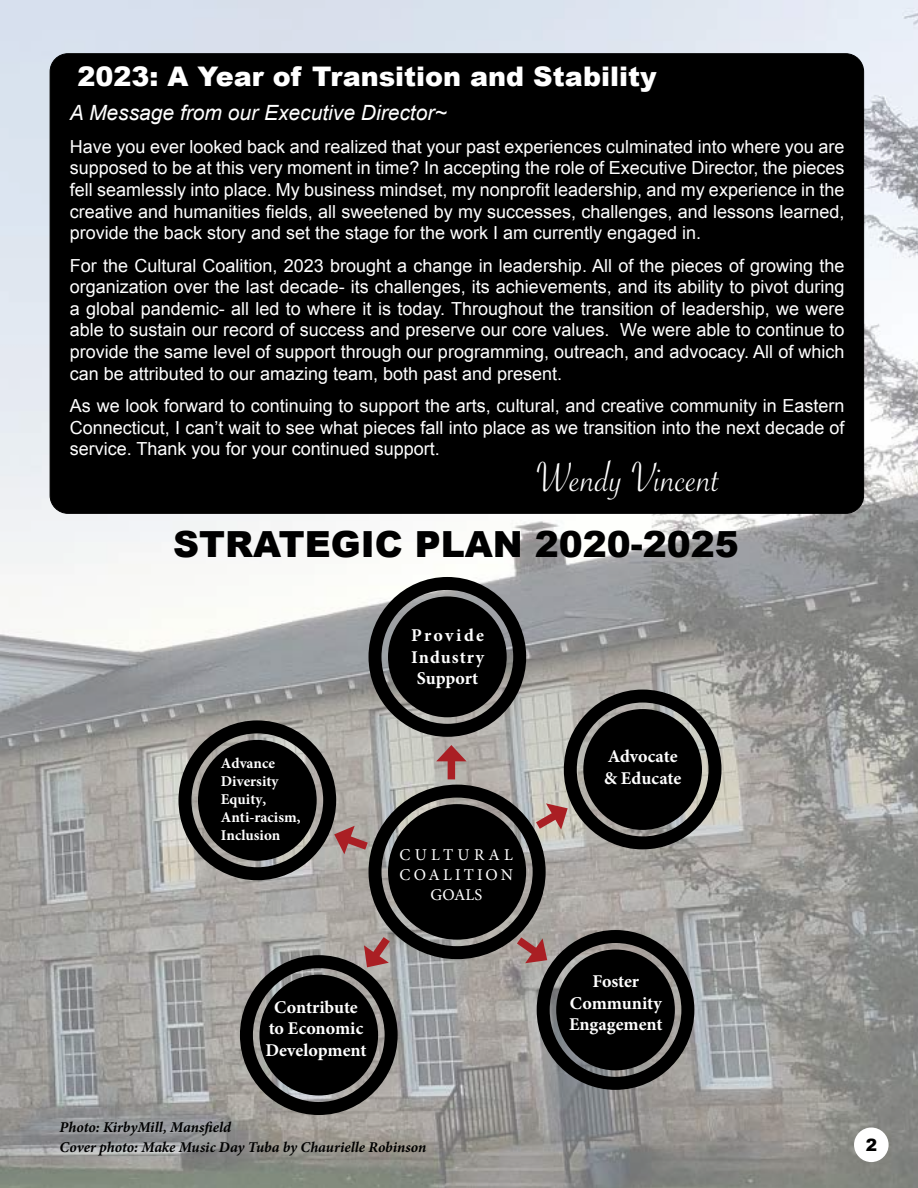
<style>
.page{position:relative;width:918px;height:1188px;background:#fff}
.page>*{position:absolute;margin:0;border:0;box-sizing:border-box;transform-origin:0 0}
.t1{font:45px "Savoye Let Plain";color:#fff}
.t2{font:900 36px "Arial";color:#000}
.t3{font:900 27px "Arial";color:#fff}
.t4{font:italic 21px "Arial";color:#fff}
.t5{font:18px/21.6px "Arial";color:#fff;text-align:justify}
.t6{font:700 18px/21.6px "Minion Pro";color:#fff;text-align:center}
.t7{font:700 18px/21.6px "Minion Pro";letter-spacing:.055em;color:#fff;text-align:center}
.t8{font:900 16.95px "Arial";color:#000}
.t9{font:16.5px/19.8px "Minion Pro";letter-spacing:.185em;color:#fff;text-align:center}
.t10{font:italic 700 15px/19.8px "Minion Pro";letter-spacing:-.005em;color:#000}
.t11{font:700 15px/18px "Minion Pro";color:#fff}
</style>
<div class="page">
<img style="left:0;top:0;width:918px;height:1188px">
<div style="left:854px;top:1128px;width:35px;height:34px;background:#fff;border-radius:50%"></div>
<div style="left:50px;top:54px;width:814px;height:459px;background:#000;border-radius:18px"></div>
<div style="left:388px;top:596px;width:119px;height:121px;background:#000;border-radius:50%"></div>
<div style="left:369px;top:577px;width:157px;height:160px;border:13px solid #000;border-radius:50%"></div>
<div style="left:395px;top:603px;width:105px;height:108px;border:13px solid #000;border-radius:50%"></div>
<div style="left:388px;top:804px;width:138px;height:136px;background:#000;border-radius:50%"></div>
<div style="left:369px;top:785px;width:177px;height:174px;border:13px solid #000;border-radius:50%"></div>
<div style="left:395px;top:811px;width:125px;height:122px;border:13px solid #000;border-radius:50%"></div>
<div style="left:198px;top:740px;width:119px;height:121px;background:#000;border-radius:50%"></div>
<div style="left:178px;top:720px;width:158px;height:160px;border:13px solid #000;border-radius:50%"></div>
<div style="left:205px;top:746px;width:105px;height:108px;border:13px solid #000;border-radius:50%"></div>
<div style="left:259px;top:975px;width:119px;height:121px;background:#000;border-radius:50%"></div>
<div style="left:240px;top:955px;width:158px;height:160px;border:13px solid #000;border-radius:50%"></div>
<div style="left:266px;top:981px;width:106px;height:108px;border:13px solid #000;border-radius:50%"></div>
<div style="left:583px;top:709px;width:119px;height:121px;background:#000;border-radius:50%"></div>
<div style="left:564px;top:690px;width:158px;height:159px;border:13px solid #000;border-radius:50%"></div>
<div style="left:590px;top:716px;width:105px;height:107px;border:13px solid #000;border-radius:50%"></div>
<div style="left:556px;top:950px;width:119px;height:120px;background:#000;border-radius:50%"></div>
<div style="left:537px;top:930px;width:157px;height:160px;border:13px solid #000;border-radius:50%"></div>
<div style="left:563px;top:956px;width:105px;height:108px;border:13px solid #000;border-radius:50%"></div>
<svg style="left:528px;top:803px;width:41px;height:33px"></svg>
<div style="left:448px;top:755px;width:7px;height:24px;background:#aa1f24"></div>
<svg style="left:436px;top:745px;width:31px;height:16px"></svg>
<svg style="left:334px;top:826px;width:42px;height:30px"></svg>
<svg style="left:362px;top:929px;width:35px;height:41px"></svg>
<svg style="left:509px;top:930px;width:41px;height:35px"></svg>
<h3 class="t3" style="left:77px;top:57px;width:581px">2023: A Year of Transition and Stability</h3>
<p class="t4" style="left:70px;top:99px;width:378px">A Message from our Executive Director~</p>
<p class="t5" style="left:70px;top:136px;width:776px">Have you ever looked back and realized that your past experiences culminated into where you are supposed to be at this very moment in time? In accepting the role of Executive Director, the pieces fell seamlessly into place. My business mindset, my nonprofit leadership, and my experience in the creative and humanities fields, all sweetened by my successes, challenges, and lessons learned, provide the back story and set the stage for the work I am currently engaged in.</p>
<p class="t5" style="left:70px;top:255px;width:776px">For the Cultural Coalition, 2023 brought a change in leadership. All of the pieces of growing the organization over the last decade- its challenges, its achievements, and its ability to pivot during a global pandemic- all led to where it is today. Throughout the transition of leadership, we were able to sustain our record of success and preserve our core values. We were able to continue to provide the same level of support through our programming, outreach, and advocacy. All of which can be attributed to our amazing team, both past and present.</p>
<p class="t5" style="left:70px;top:395px;width:776px">As we look forward to continuing to support the arts, cultural, and creative community in Eastern Connecticut, I can’t wait to see what pieces fall into place as we transition into the next decade of service. Thank you for your continued support.</p>
<h1 class="t1" style="left:536px;top:448px;width:186px">Wendy Vincent</h1>
<h2 class="t2" style="left:173px;top:518px;width:567px">STRATEGIC PLAN 2020-2025</h2>
<p class="t7" style="left:411px;top:624px;width:74px">Provide<br>Industry<br>Support</p>
<p class="t11" style="left:221px;top:754px;width:81px">Advance<br>Diversity<br>Equity,<br>Anti-racism,<br>Inclusion</p>
<p class="t6" style="left:604px;top:745px;width:79px;text-align:left">Advocate &amp; Educate</p>
<p class="t9" style="left:400px;top:845px;width:115px">CULTURAL<br>COALITION<br>GOALS</p>
<p class="t6" style="left:265px;top:996px;width:103px">Contribute to Economic<br>Development</p>
<p class="t10" style="left:60px;top:1117px;width:368px">Photo: KirbyMill, Mansfield<br>Cover photo: Make Music Day Tuba by Chaurielle Robinson</p>
<p class="t6" style="left:569px;top:970px;width:95px">Foster<br>Community<br>Engagement</p>
<p class="t8" style="left:866px;top:1133px;width:13px">2</p>
</div>
